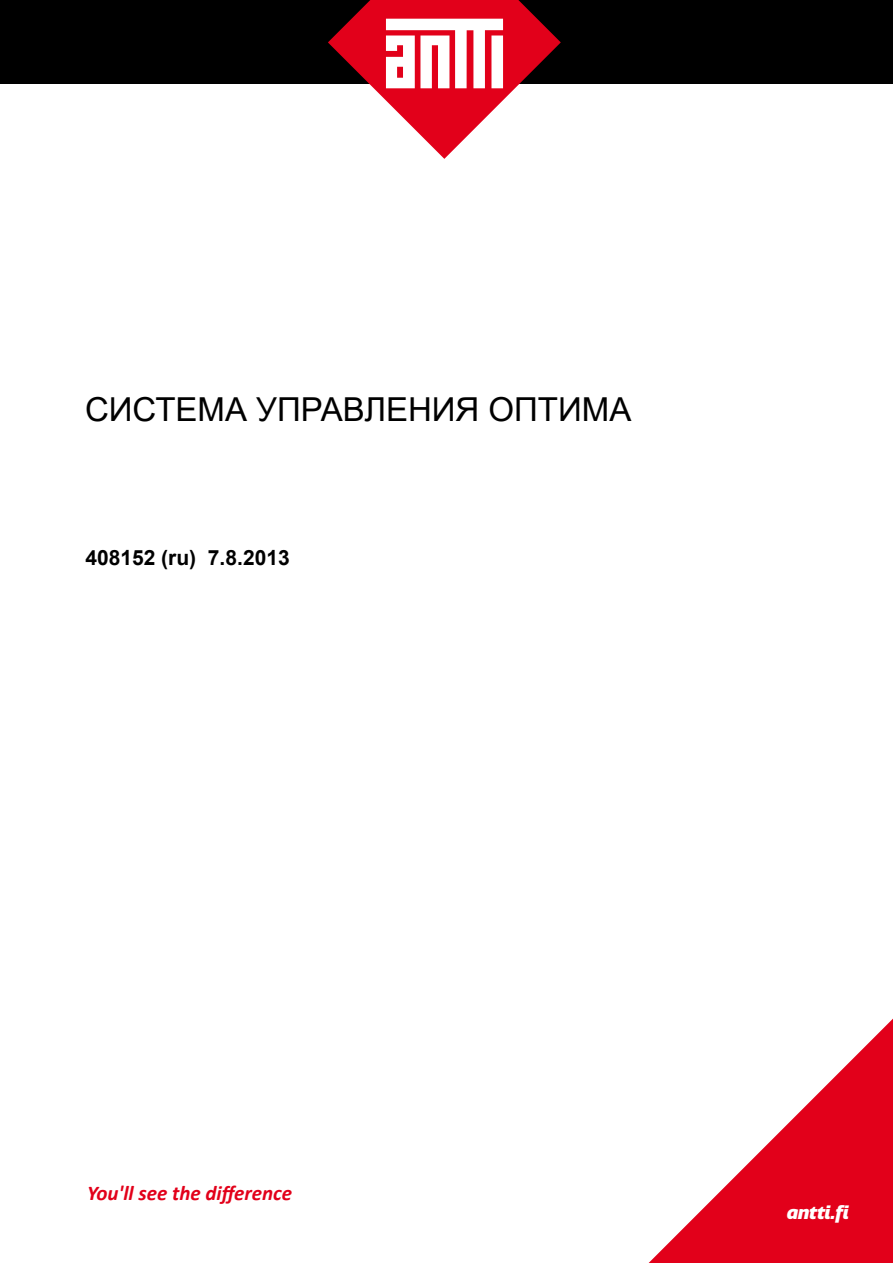
<style>
.page{position:relative;width:893px;height:1263px;background:#fff}
.page>*{position:absolute;margin:0;border:0;box-sizing:border-box;transform-origin:0 0}
.t1{font:33px "Arial";color:#000}
.t2{font:italic 700 21px "Calibri";color:#e2001a}
.t3{font:700 21px "Arial";color:#000}
.t4{font:italic 900 18px "Quatro";letter-spacing:-.01em;color:#fff}
</style>
<div class="page">
<div style="left:0;top:0;width:893px;height:84px;background:#000"></div>
<svg style="left:649px;top:1019px;width:244px;height:244px"></svg>
<svg style="left:328px;top:0;width:233px;height:159px"></svg>
<p class="t1" style="left:85px;top:387px;width:548px">СИСТЕМА УПРАВЛЕНИЯ OПТИMA</p>
<p class="t3" style="left:85px;top:543px;width:206px">408152 (ru) 7.8.2013</p>
<p class="t2" style="left:87px;top:1178px;width:207px">You'll see the difference</p>
<p class="t4" style="left:787px;top:1202px;width:64px">antti.fi</p>
</div>
